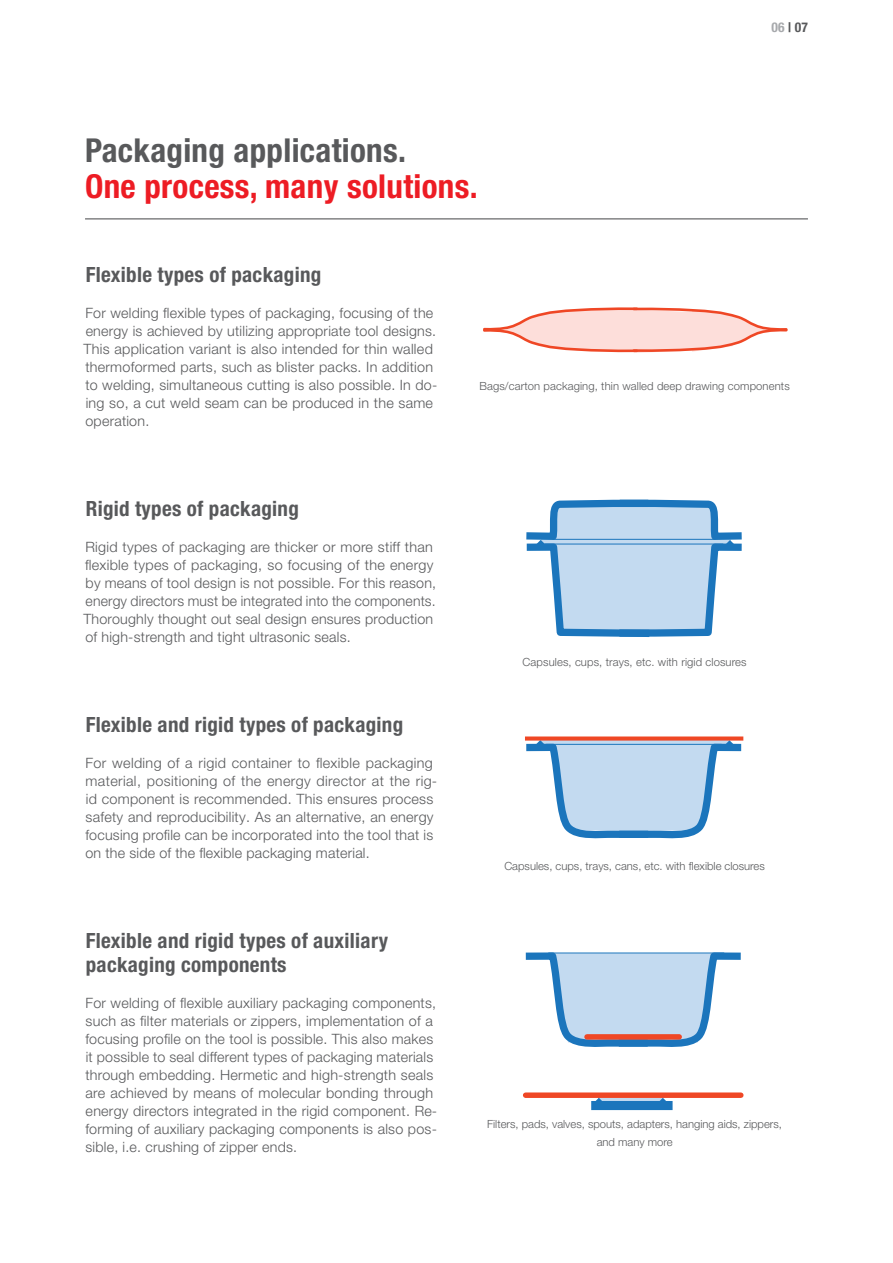
<style>
.page{position:relative;width:893px;height:1263px;background:#fff}
.page>*{position:absolute;margin:0;border:0;box-sizing:border-box;transform-origin:0 0}
.t1{font:700 condensed 33px "Helvetica Neue LT Pro";letter-spacing:.01em;color:#ed1c24}
.t2{font:700 condensed 33px "Helvetica Neue LT Pro";letter-spacing:.01em;color:#58595b}
.t3{font:700 condensed 21px/24px "Helvetica Neue LT Pro";letter-spacing:.015em;color:#58595b}
.t4{font:300 14.25px/18px "Helvetica Neue LT Pro";letter-spacing:.015em;color:#58595b}
.t5{font:700 condensed 13.5px "Helvetica Neue LT Pro";color:#58595b}
.t6{font:300 11.25px/18px "Helvetica Neue LT Pro";color:#58595b;text-align:center}
.s1{color:#a7a9ac}
</style>
<div class="page">
<svg style="left:526px;top:740px;width:218px;height:99px"></svg>
<div style="left:525px;top:736px;width:218px;height:5px;background:#ef4725"></div>
<hr style="left:546px;top:744px;width:175px;height:1px;background:#1b75bc">
<svg style="left:526px;top:499px;width:216px;height:138px"></svg>
<hr style="left:545px;top:544px;width:178px;height:1px;background:#1b75bc">
<svg style="left:483px;top:307px;width:305px;height:46px"></svg>
<hr style="left:85px;top:218px;width:723px;height:1px;background:#58595b">
<svg style="left:525px;top:952px;width:216px;height:95px"></svg>
<div style="left:587px;top:1034px;width:92px;height:5px;background:#ef4725"></div>
<hr style="left:549px;top:952px;width:175px;height:1px;background:#1b75bc">
<hr style="left:598px;top:1098px;width:65px;height:3px;background:#c3daf0">
<div style="left:526px;top:1092px;width:215px;height:6px;background:#ef4725"></div>
<div style="left:596px;top:1101px;width:72px;height:9px;background:#1b75bc"></div>
<svg style="left:594px;top:1098px;width:8px;height:5px"></svg>
<svg style="left:659px;top:1098px;width:7px;height:3px"></svg>
<h1 class="t2" style="left:85px;top:138px;width:322px">Packaging applications.</h1>
<h1 class="t1" style="left:85px;top:174px;width:394px">One process, many solutions.</h1>
<p class="t5" style="left:771px;top:22px;width:38px"><span class="s1">06</span> | 07</p>
<h2 class="t3" style="left:86px;top:265px;width:237px">Flexible types of packaging</h2>
<p class="t4" style="left:83px;top:305px;width:355px">For welding flexible types of packaging, focusing of the energy is achieved by utilizing appropriate tool designs.<br>This application variant is also intended for thin walled thermoformed parts, such as blister packs. In addition to welding, simultaneous cutting is also possible. In do&shy;ing so, a cut weld seam can be produced in the same operation.</p>
<h2 class="t3" style="left:86px;top:499px;width:215px">Rigid types of packaging</h2>
<p class="t4" style="left:83px;top:539px;width:354px">Rigid types of packaging are thicker or more stiff than flexible types of packaging, so focusing of the energy by means of tool design is not possible. For this reason, energy directors must be integrated into the components.<br>Thoroughly thought out seal design ensures production of high-strength and tight ultrasonic seals.</p>
<h2 class="t3" style="left:86px;top:715px;width:319px">Flexible and rigid types of packaging</h2>
<p class="t4" style="left:85px;top:755px;width:353px">For welding of a rigid container to flexible packaging material, positioning of the energy director at the rig&shy;id component is recommended. This ensures process safety and reproducibility. As an alternative, an energy focusing profile can be incorporated into the tool that is on the side of the flexible packaging material.</p>
<h2 class="t3" style="left:86px;top:931px;width:304px">Flexible and rigid types of auxiliary packaging components</h2>
<p class="t4" style="left:85px;top:995px;width:353px">For welding of flexible auxiliary packaging components, such as filter materials or zippers, implementation of a focusing profile on the tool is possible. This also makes it possible to seal different types of packaging materials through embedding. Hermetic and high-strength seals are achieved by means of molecular bonding through energy directors integrated in the rigid component. Re&shy;forming of auxiliary packaging components is also pos&shy;sible, i.e. crushing of zipper ends.</p>
<p class="t6" style="left:479px;top:378px;width:312px">Bags/carton packaging, thin walled deep drawing components</p>
<p class="t6" style="left:523px;top:654px;width:225px">Capsules, cups, trays, etc. with rigid closures</p>
<p class="t6" style="left:504px;top:858px;width:262px">Capsules, cups, trays, cans, etc. with flexible closures</p>
<p class="t6" style="left:487px;top:1116px;width:296px">Filters, pads, valves, spouts, adapters, hanging aids, zippers, and many more</p>
</div>
